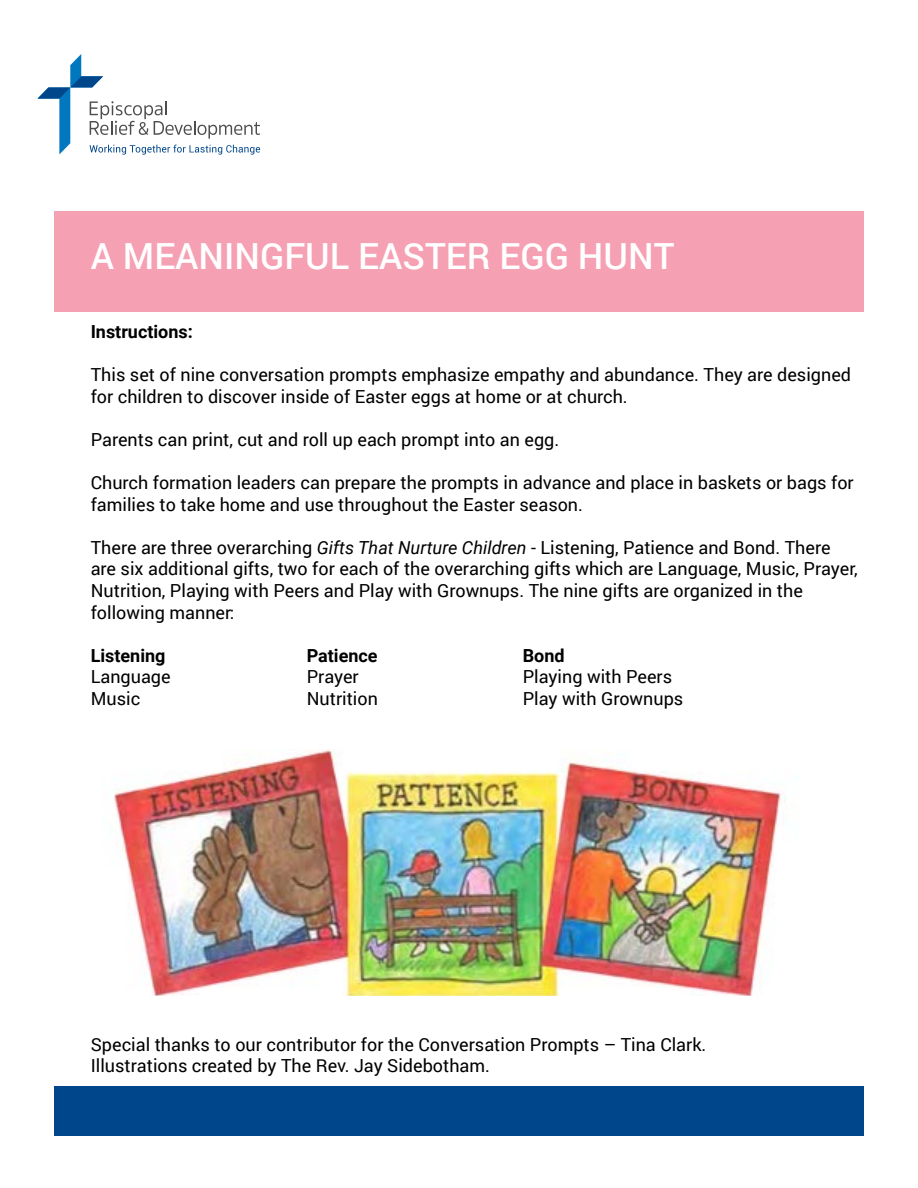
<style>
.page{position:relative;width:918px;height:1188px;background:#fff}
.page>*{position:absolute;margin:0;border:0;box-sizing:border-box;transform-origin:0 0}
.t1{font:500 36px "Roboto";color:#fff}
.t2{font:18px/21.6px "Roboto";color:#000}
.t3{font:700 18px "Roboto";color:#000}
.s1{font-style:italic}
</style>
<div class="page">
<div style="left:54px;top:211px;width:810px;height:100px;background:#f6a0b3"></div>
<svg style="left:38px;top:54px;width:222px;height:101px"></svg>
<div style="left:54px;top:1086px;width:810px;height:50px;background:#00468b"></div>
<img style="left:114px;top:750px;width:672px;height:246px">
<h1 class="t1" style="left:91px;top:231px;width:585px">A MEANINGFUL EASTER EGG HUNT</h1>
<p class="t3" style="left:91px;top:319px;width:104px">Instructions:</p>
<p class="t2" style="left:91px;top:363px;width:762px">This set of nine conversation prompts emphasize empathy and abundance. They are designed for children to discover inside of Easter eggs at home or at church.</p>
<p class="t2" style="left:91px;top:428px;width:470px">Parents can print, cut and roll up each prompt into an egg.</p>
<p class="t2" style="left:91px;top:471px;width:765px">Church formation leaders can prepare the prompts in advance and place in baskets or bags for families to take home and use throughout the Easter season.</p>
<p class="t2" style="left:91px;top:536px;width:768px">There are three overarching <span class="s1">Gifts That Nurture Children</span> - Listening, Patience and Bond. There are six additional gifts, two for each of the overarching gifts which are Language, Music, Prayer, Nutrition, Playing with Peers and Play with Grownups. The nine gifts are organized in the following manner:</p>
<p class="t3" style="left:91px;top:643px;width:76px">Listening</p>
<p class="t3" style="left:307px;top:643px;width:72px">Patience</p>
<p class="t3" style="left:523px;top:643px;width:43px">Bond</p>
<p class="t2" style="left:91px;top:666px;width:81px">Language</p>
<p class="t2" style="left:307px;top:666px;width:54px">Prayer</p>
<p class="t2" style="left:523px;top:666px;width:151px">Playing with Peers</p>
<p class="t2" style="left:91px;top:687px;width:51px">Music</p>
<p class="t2" style="left:307px;top:687px;width:73px">Nutrition</p>
<p class="t2" style="left:523px;top:687px;width:162px">Play with Grownups</p>
<p class="t2" style="left:91px;top:1033px;width:617px">Special thanks to our contributor for the Conversation Prompts – Tina Clark.<br>Illustrations created by The Rev. Jay Sidebotham.</p>
</div>
